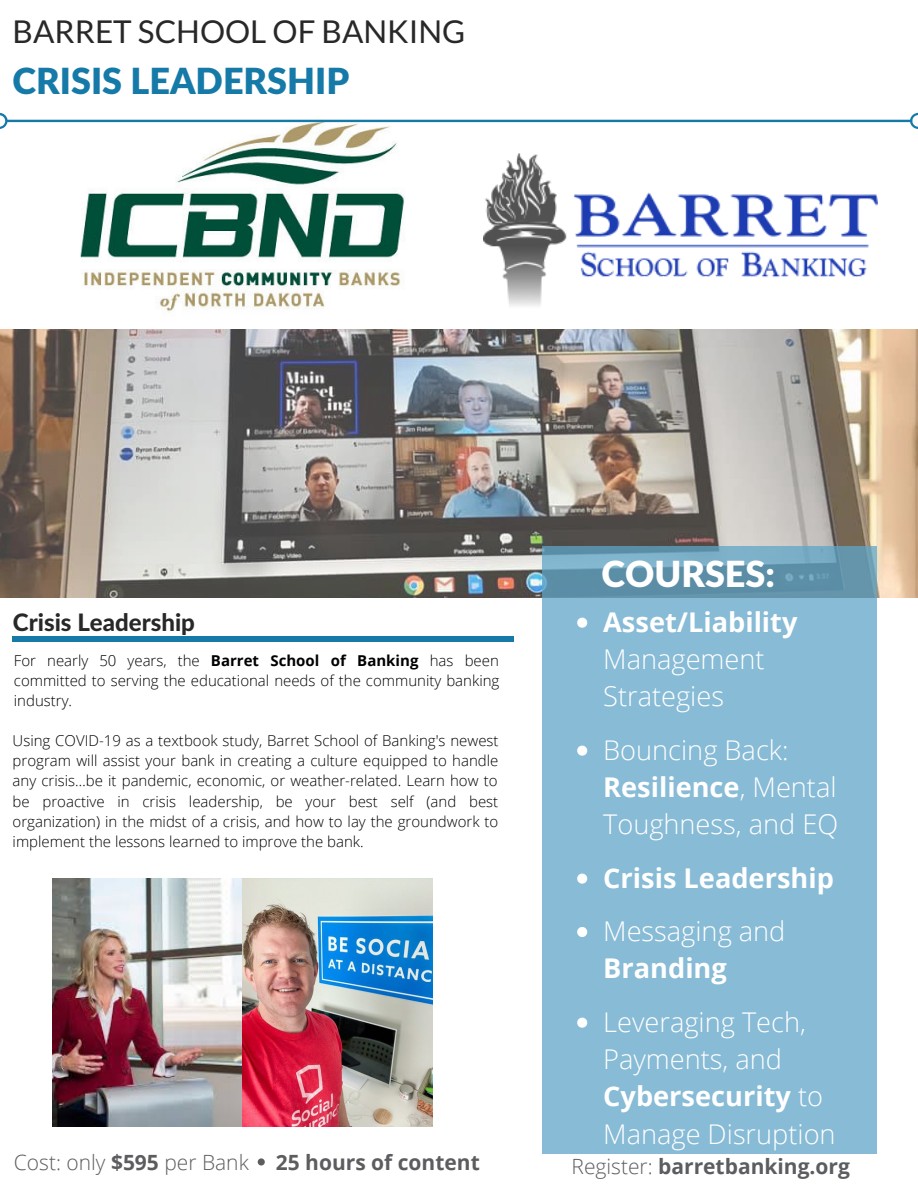
<style>
.page{position:relative;width:918px;height:1188px;background:#fff}
.page>*{position:absolute;margin:0;border:0;box-sizing:border-box;transform-origin:0 0}
.t1{font:900 36px "Lato Latin";color:#157aa8}
.t2{font:900 36px "Lato Latin";color:#fff}
.t3{font:31.5px "Lato";color:#282828}
.t4{font:300 27.15px/37.3px "Open Sans";color:#fff}
.t5{font:700 27.15px "Open Sans";color:#fff}
.t6{font:800 24px "Lato Latin";color:#282828}
.t7{font:700 21px "Open Sans";color:#5c5d60}
.t8{font:300 21px "Open Sans";color:#5c5d60}
.t9{font:300 15px/20.2px "Open Sans";color:#000;text-align:justify}
.s1{font-weight:700}
.s2{font-weight:300}
</style>
<div class="page">
<img style="left:80px;top:129px;width:325px;height:184px">
<svg style="left:0;top:113px;width:918px;height:16px"></svg>
<img style="left:0;top:329px;width:918px;height:268px">
<img style="left:53px;top:879px;width:380px;height:247px">
<div style="left:13px;top:636px;width:501px;height:6px;background:#157aa8"></div>
<svg style="left:543px;top:546px;width:334px;height:608px;background:#84b8d2"></svg>
<img style="left:483px;top:153px;width:394px;height:153px">
<svg style="left:577px;top:618px;width:10px;height:10px"></svg>
<svg style="left:577px;top:746px;width:10px;height:10px"></svg>
<svg style="left:577px;top:874px;width:10px;height:10px"></svg>
<svg style="left:577px;top:927px;width:10px;height:10px"></svg>
<svg style="left:577px;top:1018px;width:10px;height:10px"></svg>
<svg style="left:257px;top:1158px;width:8px;height:8px"></svg>
<h2 class="t3" style="left:13px;top:12px;width:454px">BARRET SCHOOL OF BANKING</h2>
<h1 class="t1" style="left:13px;top:65px;width:338px">CRISIS LEADERSHIP</h1>
<h1 class="t2" style="left:601px;top:558px;width:175px">COURSES:</h1>
<h3 class="t6" style="left:13px;top:612px;width:184px">Crisis Leadership</h3>
<h3 class="t5" style="left:603px;top:603px;width:196px">Asset/Liability</h3>
<h3 class="t4" style="left:603px;top:640px;width:163px">Management<br>Strategies</h3>
<h3 class="t4" style="left:603px;top:731px;width:236px">Bouncing Back:<br><span class="s1">Resilience</span>, Mental<br>Toughness, and EQ</h3>
<h3 class="t5" style="left:603px;top:859px;width:232px">Crisis Leadership</h3>
<h3 class="t4" style="left:603px;top:912px;width:184px">Messaging and</h3>
<h3 class="t5" style="left:603px;top:949px;width:125px">Branding</h3>
<h3 class="t4" style="left:603px;top:1003px;width:234px">Leveraging Tech,<br>Payments, and<br><span class="s1">Cybersecurity</span> to<br>Manage Disruption</h3>
<p class="t9" style="left:14px;top:650px;width:487px">For nearly 50 years, the <span class="s1">Barret School of Banking</span> has been committed to serving the educational needs of the community banking industry.</p>
<p class="t9" style="left:13px;top:730px;width:487px">Using COVID-19 as a textbook study, Barret School of Banking's newest program will assist your bank in creating a culture equipped to handle any crisis…be it pandemic, economic, or weather-related. Learn how to be proactive in crisis leadership, be your best self (and best organization) in the midst of a crisis, and how to lay the groundwork to implement the lessons learned to improve the bank.</p>
<h3 class="t8" style="left:14px;top:1147px;width:236px">Cost: only <span class="s1">$595</span> per Bank</h3>
<h3 class="t7" style="left:276px;top:1147px;width:205px">25 hours of content</h3>
<h3 class="t7" style="left:572px;top:1152px;width:280px"><span class="s2">Register:</span> barretbanking.org</h3>
</div>
